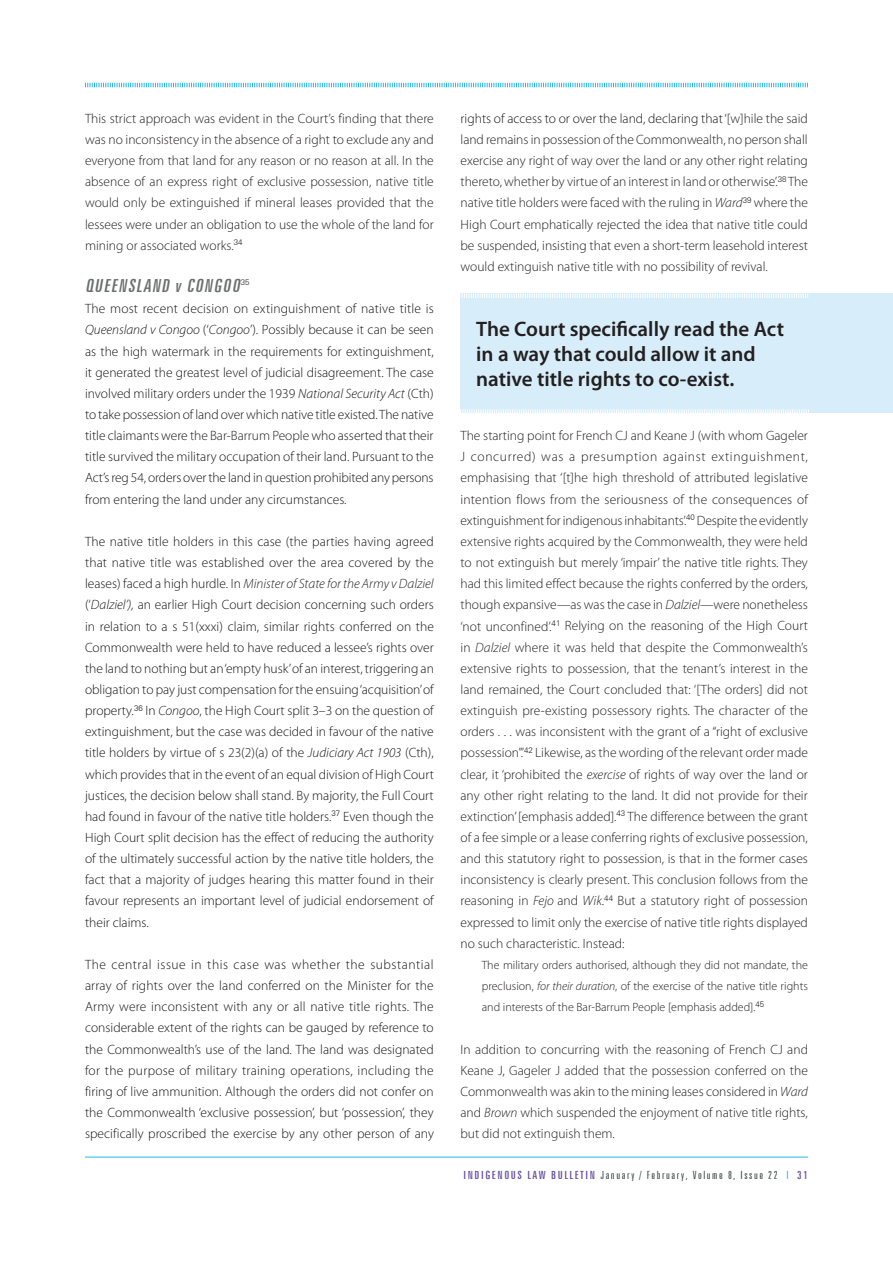
<style>
.page{position:relative;width:893px;height:1263px;background:#fff}
.page>*{position:absolute;margin:0;border:0;box-sizing:border-box;transform-origin:0 0}
.t1{font:600 21px/25.2px "Myriad Pro";color:#231f20}
.t2{font:italic extra-condensed 18px "Zurich BT";color:#6c6f6f;scale:1.15 1}
.t3{font:300 13.5px/21.1px "Myriad Pro";color:#231f20;text-align:justify}
.t4{font:300 13.5px/21.1px "Myriad Pro";color:#161616;text-align:justify}
.t5{font:300 12px/21.1px "Myriad Pro";color:#231f20;text-align:justify}
.t6{font:300 extra-condensed 11.25px "Zurich BT";letter-spacing:.12em;color:#364141;scale:1.15 1}
.t7{font:300 7.8px "Zurich BT";color:#231f20}
.s1{font-style:italic}
.s2{color:#231f20}
.s3{font-style:italic;color:#231f20}
.s4{color:#161616}
.s5{font-weight:400;color:#6952a2}
.s6{color:#23b7ea}
</style>
<div class="page">
<hr style="left:85px;top:1157px;width:723px;height:1px;background:#23b7ea">
<svg style="left:85px;top:82px;width:723px;height:6px"></svg>
<div style="left:460px;top:293px;width:433px;height:120px;background:#d7edf9"></div>
<svg style="left:460px;top:409px;width:349px;height:4px"></svg>
<svg style="left:460px;top:293px;width:348px;height:5px"></svg>
<p class="t3" style="left:85px;top:108px;width:350px">This strict approach was evident in the Court’s finding that there was no inconsistency in the absence of a right to exclude any and everyone from that land for any reason or no reason at all. In the absence of an express right of exclusive possession, native title would only be extinguished if mineral leases provided that the lessees were under an obligation to use the whole of the land for mining or associated works.<sup>34</sup></p>
<h2 class="t2" style="left:85px;top:275px;width:139px">QUEENSLAND v CONGOO</h2>
<p class="t7" style="left:241px;top:277px;width:10px">35</p>
<p class="t4" style="left:85px;top:298px;width:350px">The most recent decision on extinguishment of native title is <span class="s1">Queensland v Congoo</span> (‘<span class="s1">Congoo</span>’). Possibly because it can be seen as the high watermark in the requirements for extinguishment, it generated the greatest level of judicial disagreement. The case involved military orders under the 1939 <span class="s1">National Security Act</span> (Cth) to take possession of land over which native title existed. The native title claimants were <span class="s2">the Bar-Barrum People</span> who asserted that their title survived the military occupation of their land. Pursuant to the Act’s reg 54, orders over the land in question prohibited any persons from entering the land under any circumstances.</p>
<p class="t4" style="left:85px;top:531px;width:350px">The native title holders in this case (the parties having agreed that native title was established over the area covered by the leases) faced a high hurdle. In <span class="s3">Minister of State for the Army v Dalziel </span>(‘<span class="s1">Dalziel’),</span> an earlier High Court decision concerning such orders in relation to a s 51(xxxi) claim, similar rights conferred on the Commonwealth were held to have reduced a lessee’s rights over the land to nothing but an ‘empty husk’ of an interest, triggering an obligation to pay just compensation for the ensuing ‘acquisition’ of property.<sup>36</sup> In <span class="s1">Congoo</span>, the High Court split 3–3 on the question of extinguishment, but the case was decided in favour of the native title holders by virtue of s 23(2)(a) of the <span class="s1">Judiciary Act 1903</span> (Cth), which provides that in the event of an equal division of High Court justices, the decision below shall stand. By majority, the Full Court had found in favour of the native title holders.<sup>37</sup> Even though the High Court split decision has the effect of reducing the authority of the ultimately successful action by the native title holders, the fact that a majority of judges hearing this matter found in their favour represents an important level of judicial endorsement of their claims.</p>
<p class="t4" style="left:85px;top:954px;width:350px">The central issue in this case was whether the substantial array of rights over the land conferred on the Minister for the Army were inconsistent with any or all native title rights. The considerable extent of the rights can be gauged by reference to the Commonwealth’s use of the land. The land was designated for the purpose of military training operations, including the firing of live ammunition. Although the orders did not confer on the Commonwealth ‘exclusive possession’, but ‘possession’, they specifically proscribed the exercise by any other person of any</p>
<p class="t3" style="left:460px;top:108px;width:349px"><span class="s4">rights of access to or over the land, declaring that ‘</span>[w]hile the said land remains in possession of the Commonwealth, no person shall exercise any right of way over the land or any other right relating thereto, whether by virtue of an interest in land or otherwise’.<sup>38</sup> The native title holders were faced with the ruling in <span class="s1">Ward</span><sup>39</sup> where the High Court emphatically rejected the idea that native title could be suspended, insisting that even a short-term leasehold interest would extinguish native title with no possibility of revival.</p>
<h1 class="t1" style="left:476px;top:316px;width:309px">The Court specifically read the Act in a way that could allow it and native title rights to co-exist.</h1>
<p class="t3" style="left:460px;top:425px;width:349px">The starting point for French CJ and Keane J (with whom Gageler J concurred) was a presumption against extinguishment, emphasising that ‘[t]he high threshold of attributed legislative intention flows from the seriousness of the consequences of extinguishment for indigenous inhabitants’.<sup>40</sup> Despite the evidently extensive rights acquired by the Commonwealth, they were held to not extinguish but merely ‘impair’ the native title rights. They had this limited effect because the rights conferred by the orders, though expansive—as was the case in <span class="s1">Dalziel</span>—were nonetheless ‘not unconfined’.<sup>41</sup> Relying on the reasoning of the High Court in <span class="s1">Dalziel</span> where it was held that despite the Commonwealth’s extensive rights to possession, that the tenant’s interest in the land remained, the Court concluded that: ‘[The orders] did not extinguish pre-existing possessory rights. The character of the orders . . . was inconsistent with the grant of a “right of exclusive possession”.’<sup>42</sup> Likewise, as the wording of the relevant order made clear, it ‘prohibited the <span class="s1">exercise</span> of rights of way over the land or any other right relating to the land. It did not provide for their extinction’ [emphasis added].<sup>43</sup> The difference between the grant of a fee simple or a lease conferring rights of exclusive possession, and this statutory right to possession, is that in the former cases inconsistency is clearly present. This conclusion follows from the reasoning in <span class="s1">Fejo</span> and <span class="s1">Wik</span>.<sup>44</sup> But a statutory right of possession expressed to limit only the exercise of native title rights displayed no such characteristic. Instead:</p>
<p class="t5" style="left:482px;top:954px;width:328px">The military orders authorised, although they did not mandate, the preclusion, <span class="s1">for their duration</span>, of the exercise of the native title rights and interests of the Bar-Barrum People [emphasis added].<sup>45</sup></p>
<p class="t3" style="left:460px;top:1039px;width:349px">In addition to concurring with the reasoning of French CJ and Keane J, Gageler J added that the possession conferred on the Commonwealth was akin to the mining leases considered in <span class="s1">Ward </span>and <span class="s1">Brown</span> which suspended the enjoyment of native title rights, but did not extinguish them.</p>
<p class="t6" style="left:464px;top:1169px;width:301px"><span class="s5">INDIGENOUS LAW BULLETIN</span> January / February, Volume 8, Issue 22 <span class="s6">I</span> <span class="s5">31</span></p>
</div>
